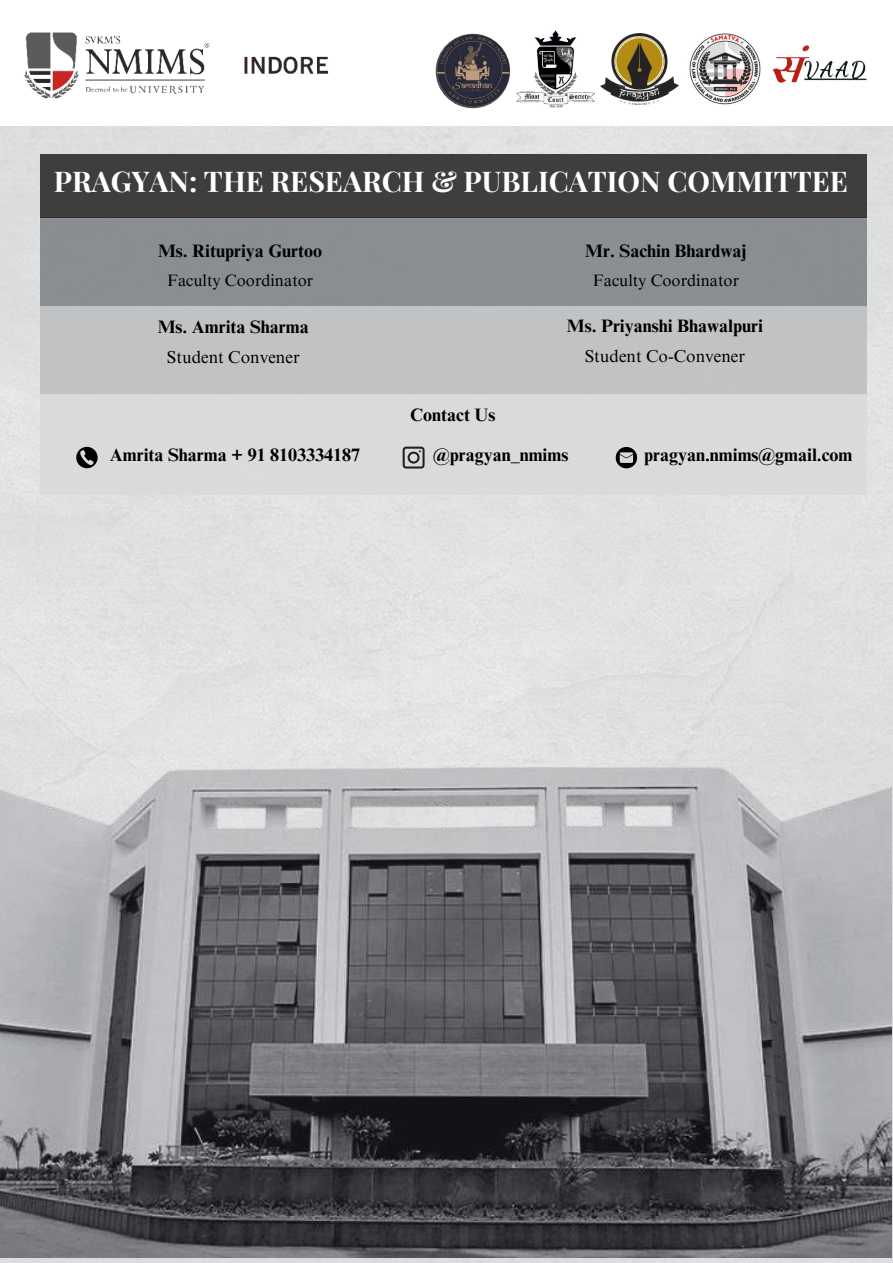
<style>
.page{position:relative;width:893px;height:1263px;background:#fff}
.page>*{position:absolute;margin:0;border:0;box-sizing:border-box;transform-origin:0 0}
.t1{font:700 28.5px "Playfair Display";color:#fff}
.t2{font:700 18px "Times NRMT Pro";color:#000}
.t3{font:17.25px "Times NRMT Pro";color:#000}
.t4{font:16.5px "Times NRMT Pro";color:#000}
</style>
<div class="page">
<div style="left:0;top:126px;width:893px;height:1137px;background:#e0e1e2"></div>
<img style="left:23px;top:32px;width:306px;height:67px">
<img style="left:689px;top:33px;width:72px;height:72px">
<img style="left:601px;top:34px;width:77px;height:70px">
<img style="left:772px;top:45px;width:95px;height:38px">
<img style="left:516px;top:31px;width:79px;height:76px">
<img style="left:436px;top:34px;width:74px;height:74px;border-radius:50%">
<div style="left:41px;top:218px;width:826px;height:88px;background:#8a8e91"></div>
<div style="left:40px;top:154px;width:826px;height:64px;background:#3f3e3c"></div>
<div style="left:41px;top:306px;width:826px;height:88px;background:#bdbebf"></div>
<div style="left:41px;top:394px;width:826px;height:101px;background:#dadadb"></div>
<svg style="left:76px;top:447px;width:22px;height:21px"></svg>
<svg style="left:616px;top:447px;width:21px;height:21px"></svg>
<svg style="left:403px;top:447px;width:21px;height:21px"></svg>
<img style="left:0;top:703px;width:892px;height:555px">
<h1 class="t1" style="left:54px;top:161px;width:795px">PRAGYAN: THE RESEARCH &amp; PUBLICATION COMMITTEE</h1>
<p class="t2" style="left:158px;top:244px;width:166px">Ms. Ritupriya Gurtoo</p>
<p class="t4" style="left:167px;top:274px;width:148px">Faculty Coordinator</p>
<p class="t2" style="left:158px;top:320px;width:152px">Ms. Amrita Sharma</p>
<p class="t3" style="left:167px;top:350px;width:134px">Student Convener</p>
<p class="t2" style="left:410px;top:408px;width:87px">Contact Us</p>
<p class="t2" style="left:585px;top:244px;width:163px">Mr. Sachin Bhardwaj</p>
<p class="t4" style="left:593px;top:274px;width:148px">Faculty Coordinator</p>
<p class="t2" style="left:567px;top:319px;width:197px">Ms. Priyanshi Bhawalpuri</p>
<p class="t3" style="left:584px;top:349px;width:162px">Student Co-Convener</p>
<p class="t2" style="left:110px;top:448px;width:252px">Amrita Sharma + 91 8103334187</p>
<p class="t2" style="left:433px;top:448px;width:137px">@pragyan_nmims</p>
<p class="t2" style="left:644px;top:448px;width:210px">pragyan.nmims@gmail.com</p>
</div>
